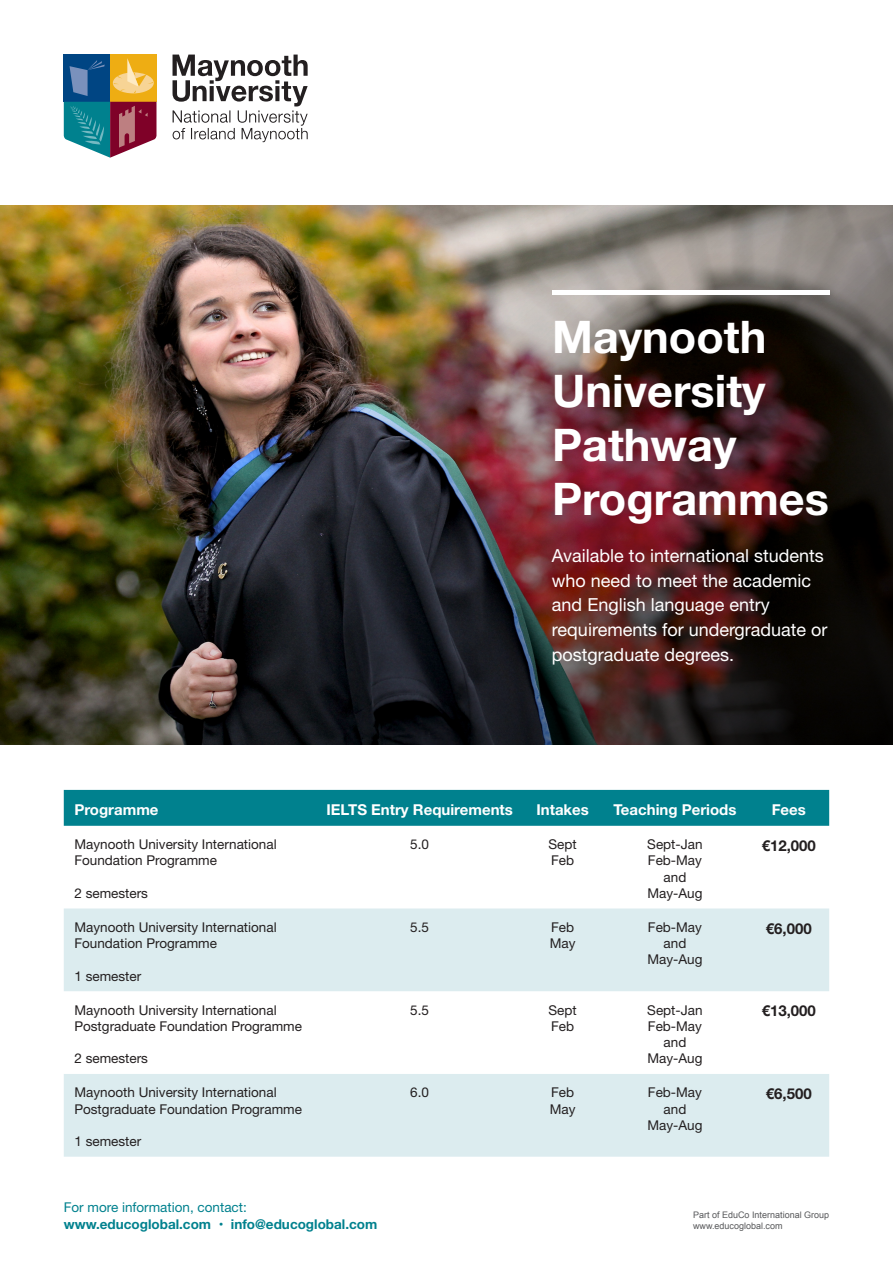
<style>
.page{position:relative;width:893px;height:1263px;background:#fff}
.page>*{position:absolute;margin:0;border:0;box-sizing:border-box;transform-origin:0 0}
.t1{font:700 45px/54px "Helvetica Neue";color:#fff}
.t2{font:18px/24.6px "Helvetica Neue";color:#fff}
.t3{font:700 15px "Helvetica Neue";color:#fff}
.t4{font:700 15px "Helvetica Neue";color:#231f20}
.t5{font:13.5px/16.2px "Helvetica Neue";color:#231f20}
.t6{font:700 13.5px "Helvetica Neue";color:#00818e}
.t7{font:13.5px "Helvetica Neue";color:#00818e}
.t8{font:9px "Arial";color:#57585a}
</style>
<div class="page">
<img style="left:0;top:206px;width:893px;height:539px">
<div style="left:64px;top:55px;width:46px;height:47px;background:#004583"></div>
<svg style="left:70px;top:60px;width:35px;height:36px"></svg>
<div style="left:110px;top:55px;width:46px;height:47px;background:#eead13"></div>
<svg style="left:113px;top:58px;width:41px;height:35px"></svg>
<svg style="left:64px;top:102px;width:92px;height:56px"></svg>
<svg style="left:173px;top:55px;width:135px;height:87px"></svg>
<div style="left:64px;top:790px;width:765px;height:36px;background:#00818e"></div>
<svg style="left:64px;top:908px;width:765px;height:249px;fill:#dcecef"></svg>
<hr style="left:552px;top:290px;width:277px;height:4px;background:#fff">
<p class="t1" style="left:552px;top:311px;width:278px">Maynooth<br>University<br>Pathway<br>Programmes</p>
<p class="t2" style="left:552px;top:544px;width:277px">Available to international students who need to meet the academic and English language entry requirements for undergraduate or postgraduate degrees.</p>
<p class="t3" style="left:74px;top:798px;width:86px">Programme</p>
<p class="t3" style="left:326px;top:798px;width:188px">IELTS Entry Requirements</p>
<p class="t3" style="left:536px;top:798px;width:54px">Intakes</p>
<p class="t3" style="left:613px;top:798px;width:125px">Teaching Periods</p>
<p class="t3" style="left:772px;top:798px;width:36px">Fees</p>
<p class="t5" style="left:74px;top:837px;width:204px">Maynooth University International<br>Foundation Programme</p>
<p class="t5" style="left:74px;top:886px;width:75px">2 semesters</p>
<p class="t5" style="left:410px;top:837px;width:20px">5.0</p>
<p class="t5" style="left:549px;top:837px;width:30px">Sept</p>
<p class="t5" style="left:551px;top:853px;width:25px">Feb</p>
<p class="t5" style="left:647px;top:837px;width:57px">Sept-Jan</p>
<p class="t5" style="left:648px;top:853px;width:56px">Feb-May</p>
<p class="t5" style="left:664px;top:869px;width:24px">and</p>
<p class="t5" style="left:647px;top:886px;width:57px">May-Aug</p>
<p class="t4" style="left:762px;top:834px;width:56px">€12,000</p>
<p class="t5" style="left:74px;top:920px;width:204px">Maynooth University International<br>Foundation Programme</p>
<p class="t5" style="left:74px;top:968px;width:68px">1 semester</p>
<p class="t5" style="left:74px;top:1002px;width:229px">Maynooth University International<br>Postgraduate Foundation Programme</p>
<p class="t5" style="left:74px;top:1051px;width:75px">2 semesters</p>
<p class="t5" style="left:74px;top:1085px;width:229px">Maynooth University International<br>Postgraduate Foundation Programme</p>
<p class="t5" style="left:74px;top:1134px;width:68px">1 semester</p>
<p class="t7" style="left:64px;top:1198px;width:185px">For more information, contact:</p>
<p class="t6" style="left:64px;top:1213px;width:315px">www.educoglobal.com • info@educoglobal.com</p>
<p class="t5" style="left:410px;top:920px;width:20px">5.5</p>
<p class="t5" style="left:551px;top:920px;width:25px">Feb</p>
<p class="t5" style="left:550px;top:936px;width:27px">May</p>
<p class="t5" style="left:410px;top:1002px;width:20px">5.5</p>
<p class="t5" style="left:549px;top:1002px;width:30px">Sept</p>
<p class="t5" style="left:551px;top:1019px;width:25px">Feb</p>
<p class="t5" style="left:410px;top:1085px;width:20px">6.0</p>
<p class="t5" style="left:551px;top:1085px;width:25px">Feb</p>
<p class="t5" style="left:550px;top:1101px;width:27px">May</p>
<p class="t5" style="left:648px;top:920px;width:56px">Feb-May</p>
<p class="t5" style="left:664px;top:936px;width:24px">and</p>
<p class="t5" style="left:647px;top:952px;width:57px">May-Aug</p>
<p class="t5" style="left:647px;top:1002px;width:57px">Sept-Jan</p>
<p class="t5" style="left:648px;top:1019px;width:56px">Feb-May</p>
<p class="t5" style="left:664px;top:1035px;width:24px">and</p>
<p class="t5" style="left:647px;top:1051px;width:57px">May-Aug</p>
<p class="t5" style="left:648px;top:1085px;width:56px">Feb-May</p>
<p class="t5" style="left:664px;top:1101px;width:24px">and</p>
<p class="t5" style="left:647px;top:1118px;width:57px">May-Aug</p>
<p class="t4" style="left:766px;top:917px;width:47px">€6,000</p>
<p class="t4" style="left:762px;top:999px;width:56px">€13,000</p>
<p class="t4" style="left:766px;top:1082px;width:47px">€6,500</p>
<p class="t8" style="left:693px;top:1208px;width:138px">Part of EduCo International Group</p>
<p class="t8" style="left:693px;top:1219px;width:91px">www.educoglobal.com</p>
</div>
